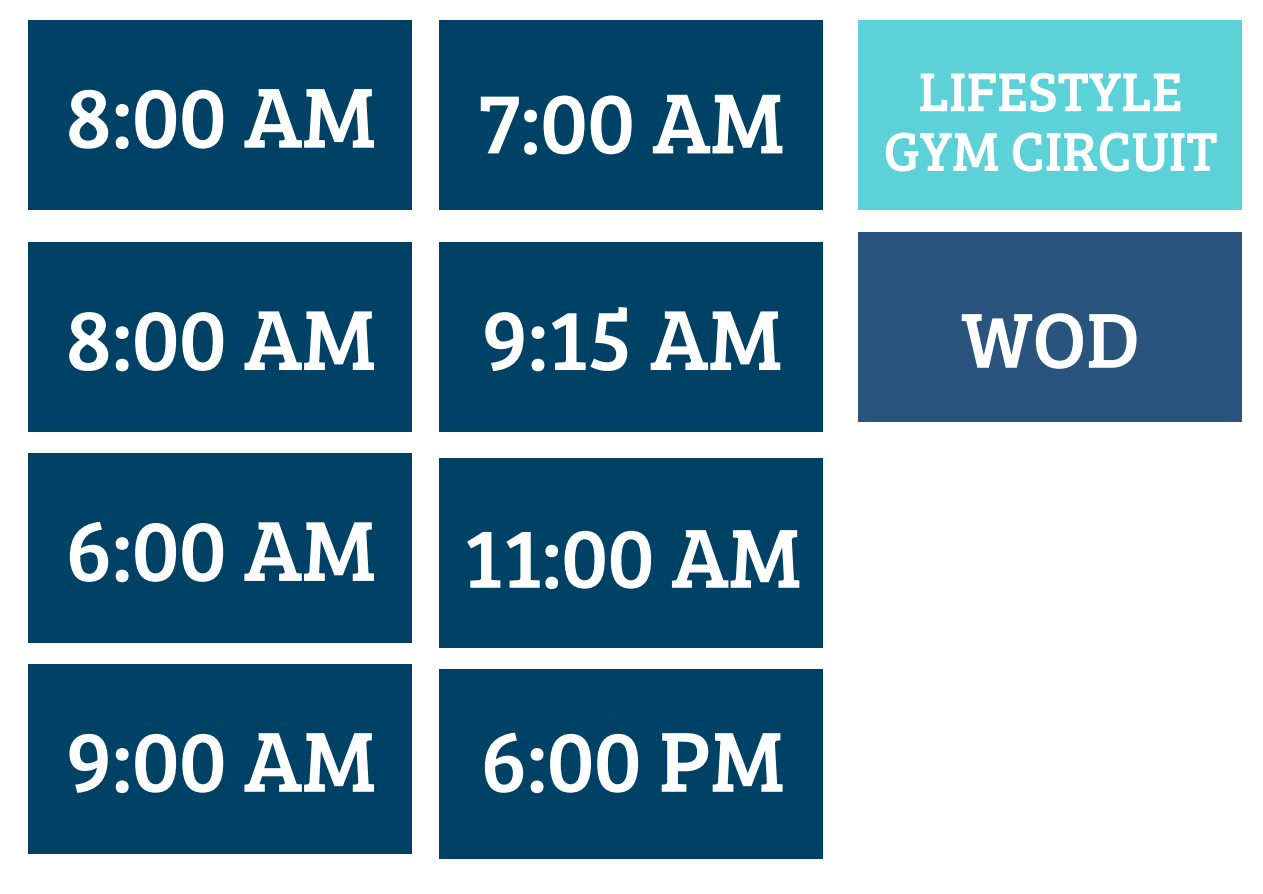
<style>
.page{position:relative;width:1263px;height:894px;background:#fff}
.page>*{position:absolute;margin:0;border:0;box-sizing:border-box;transform-origin:0 0}
.t1{font:88.05px "Bree Serif";color:#fff}
.t2{font:86.55px "Bree Serif";color:#fff}
.t3{font:80.55px "Bree Serif";color:#fff}
.t4{font:56.55px/59.7px "Bree Serif";color:#fff;text-align:center}
</style>
<div class="page">
<div style="left:29px;top:453px;width:383px;height:189px;background:#004266"></div>
<div style="left:859px;top:20px;width:383px;height:189px;background:#5cd1d8"></div>
<div style="left:859px;top:232px;width:383px;height:189px;background:#28547e"></div>
<div style="left:29px;top:20px;width:383px;height:189px;background:#004266"></div>
<div style="left:29px;top:242px;width:383px;height:189px;background:#004266"></div>
<div style="left:29px;top:663px;width:383px;height:190px;background:#004266"></div>
<div style="left:440px;top:20px;width:383px;height:189px;background:#004266"></div>
<div style="left:440px;top:242px;width:383px;height:189px;background:#004266"></div>
<div style="left:440px;top:458px;width:383px;height:190px;background:#004266"></div>
<div style="left:440px;top:669px;width:383px;height:189px;background:#004266"></div>
<h1 class="t1" style="left:65px;top:53px;width:312px">8:00 AM</h1>
<h1 class="t1" style="left:65px;top:275px;width:312px">8:00 AM</h1>
<h1 class="t1" style="left:65px;top:486px;width:312px">6:00 AM</h1>
<h1 class="t1" style="left:65px;top:696px;width:312px">9:00 AM</h1>
<h1 class="t1" style="left:479px;top:58px;width:307px">7:00 AM</h1>
<h1 class="t1" style="left:481px;top:275px;width:303px">9:15 AM</h1>
<p class="t2" style="left:463px;top:494px;width:339px">11:00 AM</p>
<h1 class="t1" style="left:480px;top:696px;width:306px">6:00 PM</h1>
<h1 class="t4" style="left:883px;top:59px;width:335px">LIFESTYLE<br>GYM CIRCUIT</h1>
<h1 class="t3" style="left:961px;top:281px;width:180px">WOD</h1>
</div>
